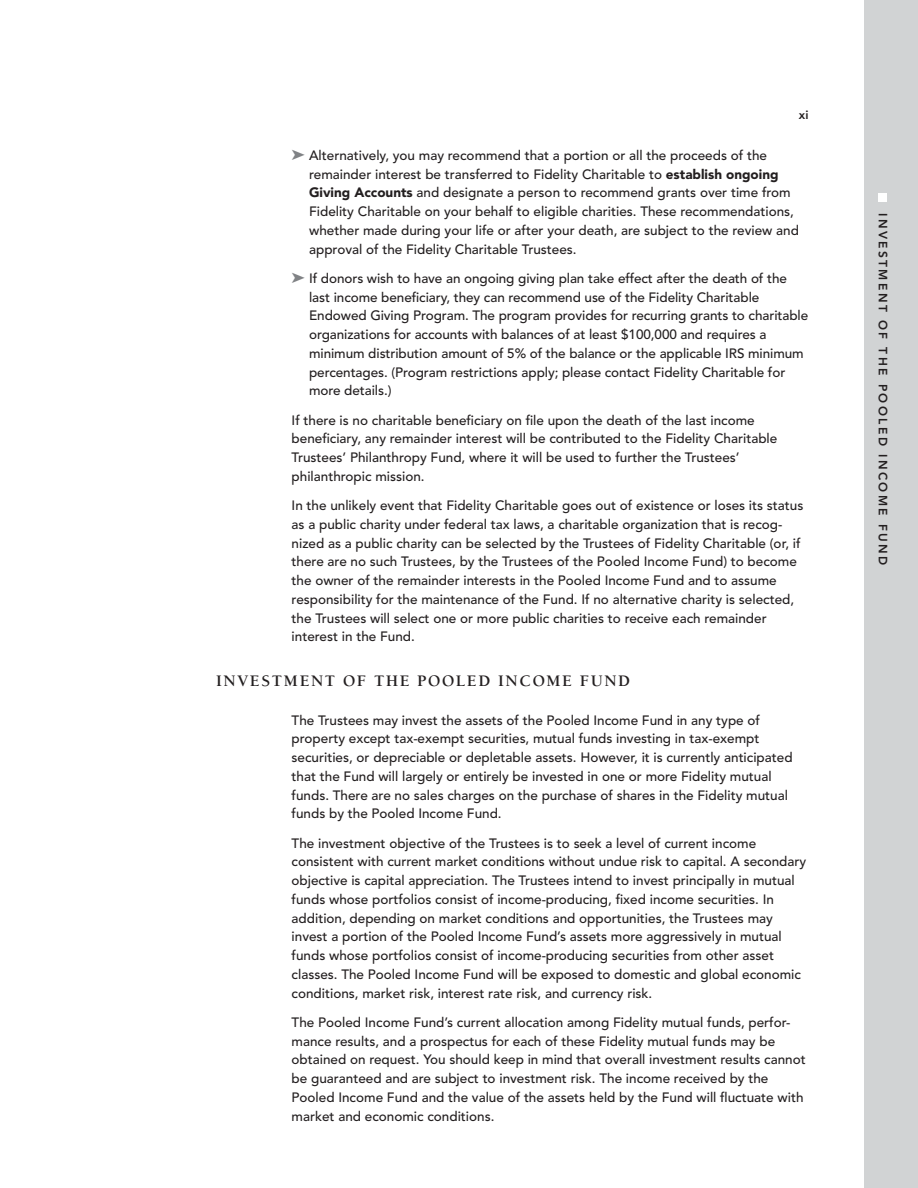
<style>
.page{position:relative;width:918px;height:1188px;background:#fff}
.page>*{position:absolute;margin:0;border:0;box-sizing:border-box;transform-origin:0 0}
.t1{font:700 16.5px "Berkeley";letter-spacing:.1em;color:#231f20}
.t2{font:500 13.5px/18.8px "Avenir";color:#231f20}
.t3{font:800 12px "Avenir";letter-spacing:.2em;color:#231f20}
.s1{color:#808285}
.s2{font-weight:900}
</style>
<div class="page">
<div style="left:864px;top:0;width:54px;height:1188px;background:#d1d3d4"></div>
<div style="left:879px;top:194px;width:8px;height:8px;background:#fff"></div>
<p class="t3" style="left:799px;top:107px;width:11px">xi</p>
<p class="t2" style="left:309px;top:146px;width:491px;text-indent:-18px"><span class="s1">➤</span> Alternatively, you may recommend that a portion or all the proceeds of the remainder interest be transferred to Fidelity Charitable to <span class="s2">establish ongoing Giving Accounts</span> and designate a person to recommend grants over time from Fidelity Charitable on your behalf to eligible charities. These recommendations, whether made during your life or after your death, are subject to the review and approval of the Fidelity Charitable Trustees.</p>
<p class="t2" style="left:309px;top:269px;width:501px;text-indent:-18px"><span class="s1">➤</span> If donors wish to have an ongoing giving plan take effect after the death of the last income beneficiary, they can recommend use of the Fidelity Charitable Endowed Giving Program. The program provides for recurring grants to charitable organizations for accounts with balances of at least $100,000 and requires a minimum distribution amount of 5% of the balance or the applicable IRS minimum percentages. (Program restrictions apply; please contact Fidelity Charitable for more details.)</p>
<p class="t2" style="left:292px;top:411px;width:487px">If there is no charitable beneficiary on file upon the death of the last income beneficiary, any remainder interest will be contributed to the Fidelity Charitable Trustees’ Philanthropy Fund, where it will be used to further the Trustees’ philanthropic mission.</p>
<p class="t2" style="left:292px;top:496px;width:513px">In the unlikely event that Fidelity Charitable goes out of existence or loses its status as a public charity under federal tax laws, a charitable organization that is recog&shy;nized as a public charity can be selected by the Trustees of Fidelity Charitable (or, if there are no such Trustees, by the Trustees of the Pooled Income Fund) to become the owner of the remainder interests in the Pooled Income Fund and to assume responsibility for the maintenance of the Fund. If no alternative charity is selected, the Trustees will select one or more public charities to receive each remainder interest in the Fund.</p>
<p class="t1" style="left:216px;top:672px;width:416px">INVESTMENT OF THE POOLED INCOME FUND</p>
<p class="t2" style="left:292px;top:711px;width:503px">The Trustees may invest the assets of the Pooled Income Fund in any type of property except tax-exempt securities, mutual funds investing in tax-exempt securities, or depreciable or depletable assets. However, it is currently anticipated that the Fund will largely or entirely be invested in one or more Fidelity mutual funds. There are no sales charges on the purchase of shares in the Fidelity mutual funds by the Pooled Income Fund.</p>
<p class="t2" style="left:292px;top:834px;width:516px">The investment objective of the Trustees is to seek a level of current income consistent with current market conditions without undue risk to capital. A secondary objective is capital appreciation. The Trustees intend to invest principally in mutual funds whose portfolios consist of income-producing, fixed income securities. In addition, depending on market conditions and opportunities, the Trustees may invest a portion of the Pooled Income Fund’s assets more aggressively in mutual funds whose portfolios consist of income-producing securities from other asset classes. The Pooled Income Fund will be exposed to domestic and global economic conditions, market risk, interest rate risk, and currency risk.</p>
<p class="t2" style="left:292px;top:1013px;width:516px">The Pooled Income Fund’s current allocation among Fidelity mutual funds, perfor&shy;mance results, and a prospectus for each of these Fidelity mutual funds may be obtained on request. You should keep in mind that overall investment results cannot be guaranteed and are subject to investment risk. The income received by the Pooled Income Fund and the value of the assets held by the Fund will fluctuate with market and economic conditions.</p>
<p class="t3" style="left:890px;top:213px;width:354px;rotate:90deg">INVESTMENT OF THE POOLED INCOME FUND</p>
</div>
